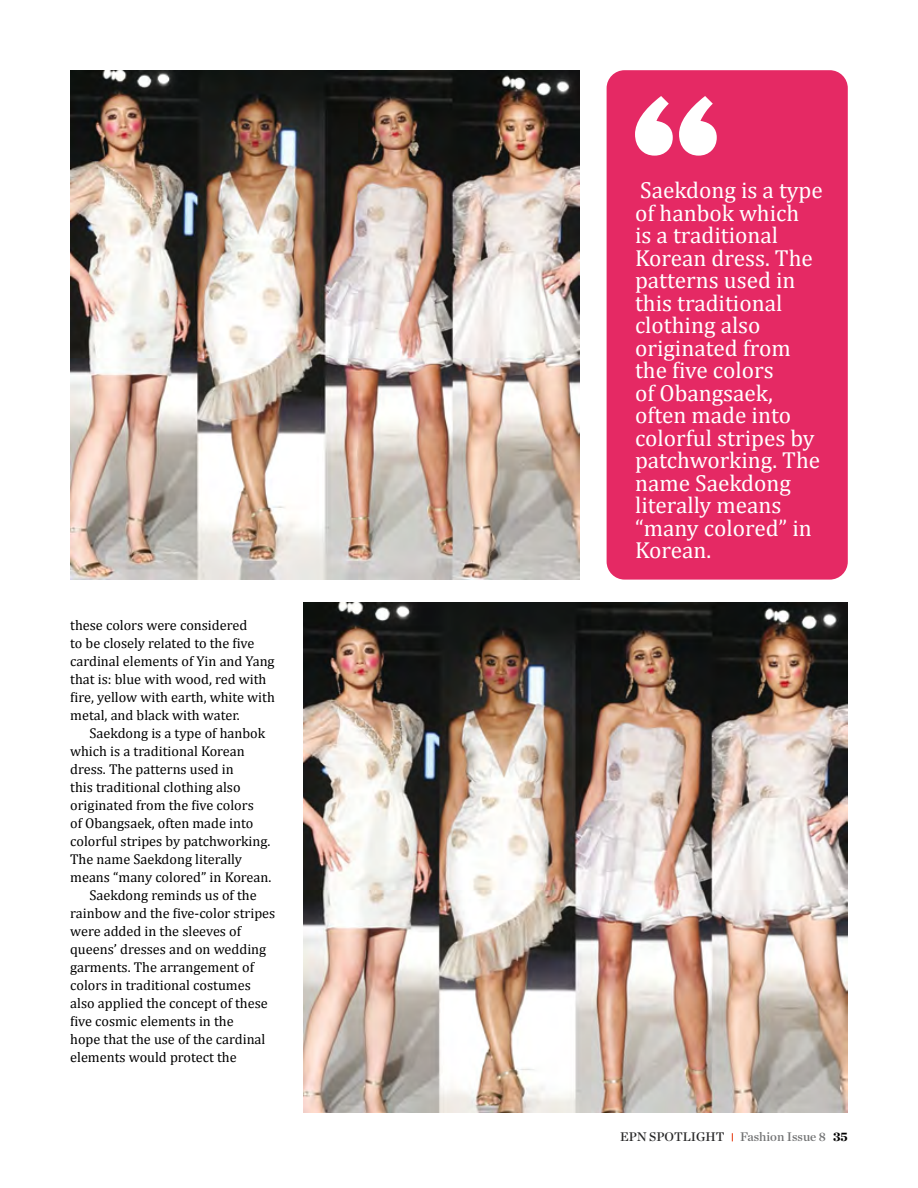
<style>
.page{position:relative;width:918px;height:1188px;background:#fff}
.page>*{position:absolute;margin:0;border:0;box-sizing:border-box;transform-origin:0 0}
.t1{font:23.25px/22.5px "Cambria";color:#fff}
.t2{font:14.25px/18px "Cambria";color:#000}
.t3{font:12.75px "Chronicle Deck Semi";color:#707172}
.s1{color:#282829}
.s2{font-family:"Chronicle Deck";font-weight:900;color:#000}
</style>
<div class="page">
<img style="left:70px;top:70px;width:510px;height:510px">
<div style="left:607px;top:70px;width:241px;height:510px;background:#e52964;border-radius:18px"></div>
<svg style="left:635px;top:96px;width:82px;height:60px"></svg>
<img style="left:303px;top:603px;width:545px;height:509px">
<p class="t2" style="left:70px;top:616px;width:206px">these colors were considered<br>to be closely related to the five cardinal elements of Yin and Yang that is: blue with wood, red with fire, yellow with earth, white with metal, and black with water.</p>
<p class="t2" style="left:90px;top:724px;width:177px">Saekdong is a type of hanbok</p>
<p class="t2" style="left:70px;top:742px;width:176px">which is a traditional Korean</p>
<p class="t2" style="left:70px;top:760px;width:165px">dress. The patterns used in</p>
<p class="t2" style="left:70px;top:778px;width:172px">this traditional clothing also</p>
<p class="t2" style="left:70px;top:796px;width:185px">originated from the five colors</p>
<p class="t2" style="left:70px;top:814px;width:185px">of Obangsaek, often made into</p>
<p class="t2" style="left:70px;top:832px;width:202px">colorful stripes by patchworking.</p>
<p class="t2" style="left:70px;top:850px;width:173px">The name Saekdong literally</p>
<p class="t2" style="left:70px;top:868px;width:203px">means “many colored” in Korean.</p>
<p class="t2" style="left:90px;top:886px;width:169px">Saekdong reminds us of the</p>
<p class="t2" style="left:70px;top:904px;width:207px">rainbow and the five-color stripes</p>
<p class="t2" style="left:70px;top:922px;width:172px">were added in the sleeves of</p>
<p class="t2" style="left:70px;top:940px;width:198px">queens’ dresses and on wedding</p>
<p class="t2" style="left:70px;top:958px;width:185px">garments. The arrangement of</p>
<p class="t2" style="left:70px;top:976px;width:182px">colors in traditional costumes</p>
<p class="t2" style="left:70px;top:994px;width:199px">also applied the concept of these</p>
<p class="t2" style="left:70px;top:1012px;width:165px">five cosmic elements in the</p>
<p class="t2" style="left:70px;top:1030px;width:197px">hope that the use of the cardinal</p>
<p class="t2" style="left:70px;top:1048px;width:168px">elements would protect the</p>
<p class="t1" style="left:635px;top:179px;width:189px">Saekdong is a type of hanbok which<br>is a traditional<br>Korean dress. The patterns used in this traditional clothing also originated from the five colors<br>of Obangsaek, often made into colorful stripes by patchworking. The name Saekdong literally means “many colored” in<br>Korean.</p>
<p class="t3" style="left:620px;top:1127px;width:229px"><span class="s1">EPN SPOTLIGHT</span> Fashion Issue 8 <span class="s2">35</span></p>
</div>
